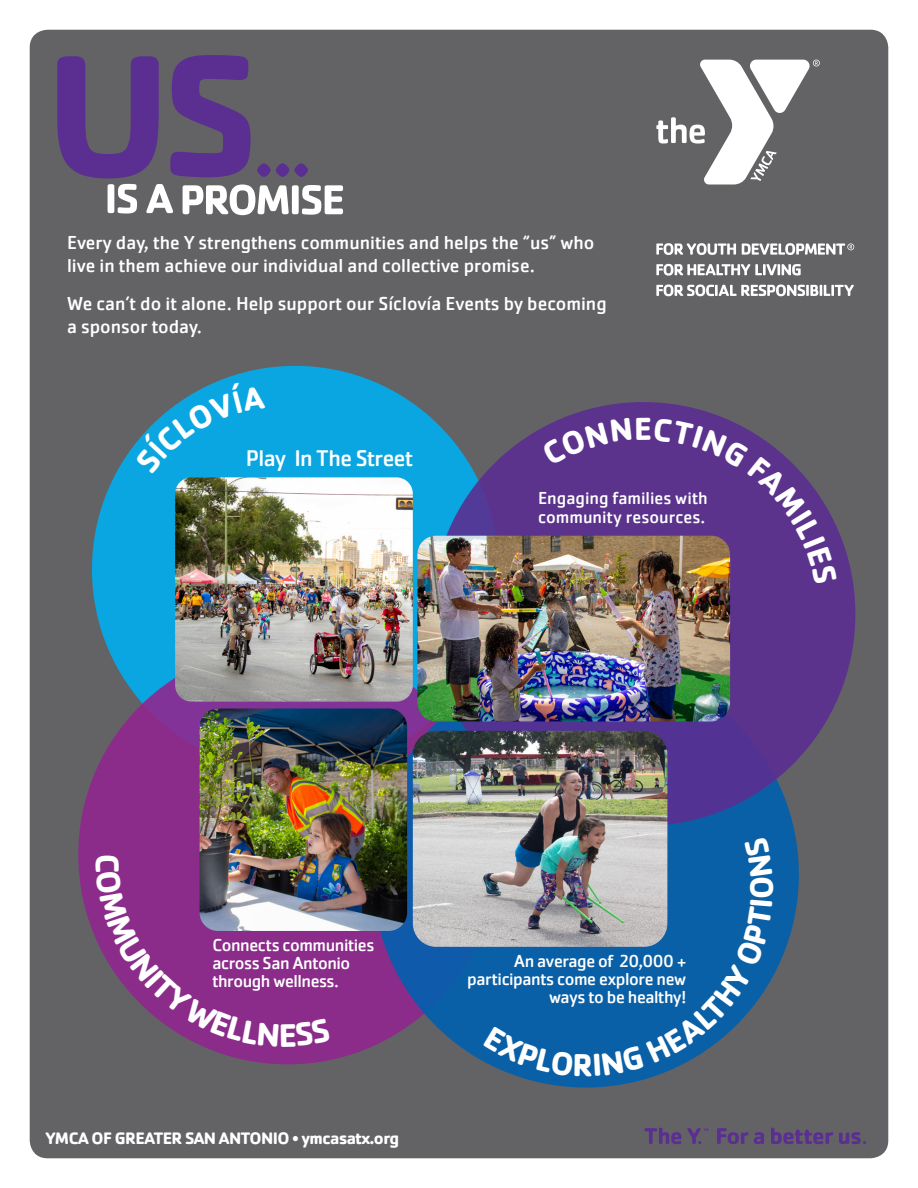
<style>
.page{position:relative;width:918px;height:1188px;background:#fff}
.page>*{position:absolute;margin:0;border:0;box-sizing:border-box;transform-origin:0 0}
.t1{font:700 33px "Cachet Pro";color:#fff}
.t2{font:23.55px "Cachet Pro";letter-spacing:-.025em;color:#fff}
.t3{font:19.5px/23.4px "Cachet Pro";color:#fff}
.t4{font:18px/18px "Cachet Pro";letter-spacing:-.02em;color:#fff;text-align:right}
.t5{font:18px/19.5px "Cachet Pro";color:#fff}
.descriptor_line{font:700 17.25px "Cachet Pro";letter-spacing:-.03em;color:#fff}
.s1{font-weight:400}
</style>
<div class="page">
<div style="left:29px;top:29px;width:860px;height:1130px;background:#636366"></div>
<svg style="left:656px;top:60px;width:164px;height:124px"></svg>
<svg style="left:656px;top:243px;width:80px;height:12px"></svg>
<svg style="left:656px;top:264px;width:145px;height:12px"></svg>
<svg style="left:656px;top:285px;width:198px;height:11px"></svg>
<svg style="left:742px;top:243px;width:112px;height:12px"></svg>
<svg style="left:57px;top:55px;width:251px;height:123px;background:#5f4b79"></svg>
<svg style="left:183px;top:185px;width:160px;height:30px"></svg>
<svg style="left:108px;top:184px;width:65px;height:30px"></svg>
<svg style="left:644px;top:1128px;width:37px;height:16px"></svg>
<svg style="left:717px;top:1128px;width:31px;height:16px"></svg>
<svg style="left:754px;top:1132px;width:10px;height:12px"></svg>
<svg style="left:771px;top:1128px;width:62px;height:16px"></svg>
<svg style="left:839px;top:1132px;width:27px;height:12px"></svg>
<svg style="left:687px;top:1128px;width:21px;height:16px"></svg>
<div style="left:92px;top:366px;width:407px;height:407px;background:#0aa6e1;border-radius:50%"></div>
<div style="left:78px;top:645px;width:419px;height:419px;background:#90268f;border-radius:50%"></div>
<div style="left:373px;top:661px;width:426px;height:427px;background:#0a60a6;border-radius:50%"></div>
<div style="left:431px;top:402px;width:424px;height:424px;background:#5b2e91;border-radius:50%"></div>
<img style="left:413px;top:731px;width:254px;height:216px">
<img style="left:175px;top:477px;width:238px;height:225px">
<img style="left:200px;top:708px;width:207px;height:223px">
<img style="left:417px;top:536px;width:313px;height:185px">
<svg style="left:135px;top:382px;width:81px;height:62px"></svg>
<svg style="left:541px;top:418px;width:296px;height:166px"></svg>
<svg style="left:95px;top:855px;width:235px;height:192px"></svg>
<svg style="left:483px;top:900px;width:290px;height:176px"></svg>
<p class="t3" style="left:67px;top:231px;width:529px">Every day, the Y strengthens communities and helps the “us” who live in them achieve our individual and collective promise.</p>
<p class="t3" style="left:67px;top:292px;width:541px">We can’t do it alone. Help support our Síclovía Events by becoming a sponsor today.</p>
<p class="t2" style="left:246px;top:444px;width:169px">Play In The Street</p>
<p class="t5" style="left:538px;top:488px;width:171px">Engaging families with community resources.</p>
<p class="t4" style="left:212px;top:936px;width:164px">Connects communities</p>
<p class="t4" style="left:212px;top:954px;width:139px">across San Antonio</p>
<p class="t4" style="left:212px;top:972px;width:128px">through wellness.</p>
<p class="descriptor_line" style="left:46px;top:1128px;width:355px">YMCA OF GREATER SAN ANTONIO <span class="s1">•</span> ymcasatx.org</p>
<p class="t4" style="left:467px;top:952px;width:221px">An average of 20,000 + participants come explore new ways to be healthy!</p>
<p class="t1" style="left:741px;top:899px;width:25px;rotate:-90deg">O</p>
</div>
